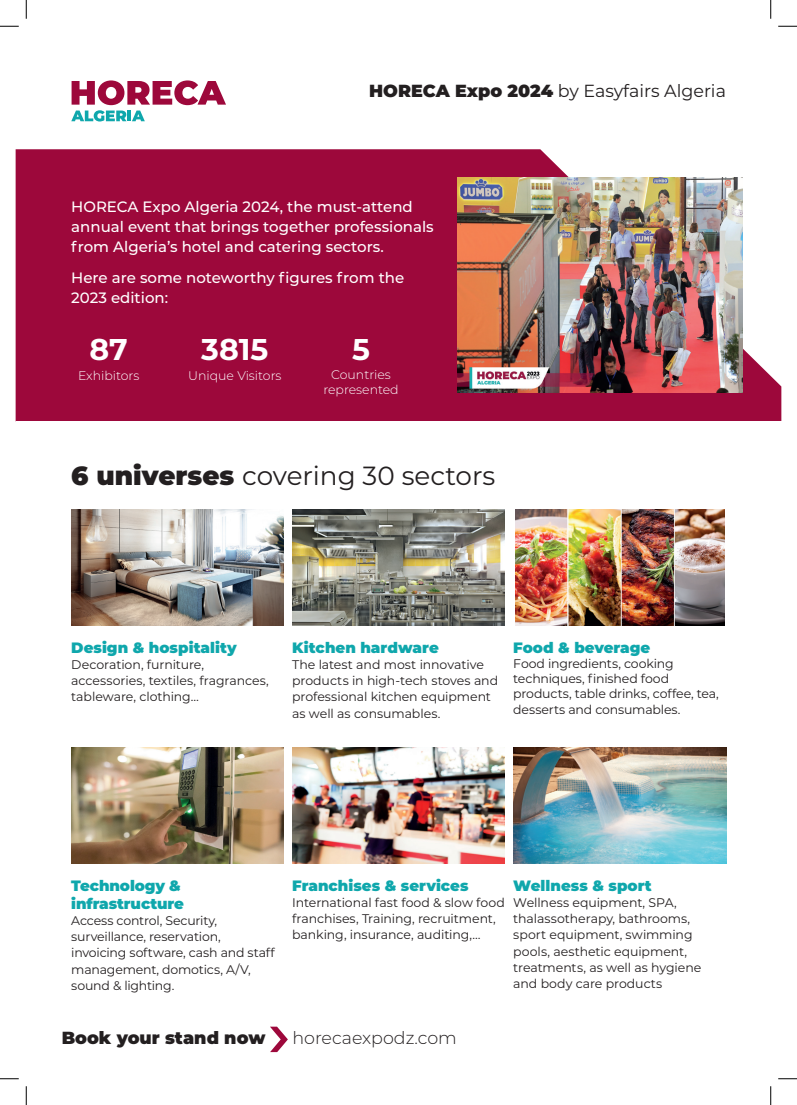
<style>
.page{position:relative;width:797px;height:1105px;background:#fff}
.page>*{position:absolute;margin:0;border:0;box-sizing:border-box;transform-origin:0 0}
.t1{font:700 30px "Montserrat";color:#fff}
.t2{font:26.25px "Montserrat";color:#231f20}
.t3{font:17.5px "Montserrat";color:#231f20}
.t4{font:900 17.5px "Montserrat";color:#231f20}
.t5{font:300 17.5px "Montserrat";color:#231f20}
.t6{font:500 15px/20px "Montserrat";color:#fff}
.t7{font:900 15px/18px "Montserrat";color:#0fa7ac}
.t8{font:12.5px/16.2px "Montserrat";letter-spacing:-.01em;color:#231f20}
.t9{font:300 12.5px/15px "Montserrat";color:#fff;text-align:center}
.s1{font-weight:900}
</style>
<div class="page">
<svg style="left:16px;top:149px;width:765px;height:272px;background:#a61f4d"></svg>
<svg style="left:71px;top:80px;width:155px;height:42px"></svg>
<img style="left:71px;top:509px;width:213px;height:117px">
<img style="left:71px;top:747px;width:213px;height:117px">
<img style="left:292px;top:509px;width:213px;height:117px">
<img style="left:292px;top:747px;width:213px;height:117px">
<img style="left:515px;top:509px;width:209px;height:117px">
<img style="left:513px;top:747px;width:213px;height:117px">
<img style="left:458px;top:177px;width:284px;height:215px">
<svg style="left:270px;top:1027px;width:18px;height:25px"></svg>
<svg style="left:0;top:25px;width:19px;height:2px"></svg>
<svg style="left:778px;top:25px;width:19px;height:2px"></svg>
<svg style="left:0;top:1078px;width:19px;height:1px"></svg>
<svg style="left:778px;top:1078px;width:19px;height:1px"></svg>
<svg style="left:25px;top:0;width:2px;height:19px"></svg>
<svg style="left:25px;top:1086px;width:2px;height:19px"></svg>
<svg style="left:770px;top:0;width:1px;height:19px"></svg>
<svg style="left:770px;top:1086px;width:1px;height:19px"></svg>
<h3 class="t3" style="left:369px;top:78px;width:358px"><span class="s1">HORECA Expo 2024</span> by Easyfairs Algeria</h3>
<p class="t6" style="left:71px;top:196px;width:364px">HORECA Expo Algeria 2024, the must-attend annual event that brings together professionals from Algeria’s hotel and catering sectors.</p>
<p class="t6" style="left:71px;top:267px;width:334px">Here are some noteworthy figures from the<br>2023 edition:</p>
<h1 class="t1" style="left:89px;top:328px;width:40px">87</h1>
<p class="t9" style="left:78px;top:368px;width:63px">Exhibitors</p>
<h1 class="t1" style="left:201px;top:328px;width:69px">3815</h1>
<p class="t9" style="left:188px;top:368px;width:95px">Unique Visitors</p>
<h1 class="t1" style="left:352px;top:328px;width:19px">5</h1>
<p class="t9" style="left:323px;top:366px;width:77px">Countries represented</p>
<h2 class="t2" style="left:71px;top:458px;width:425px"><span class="s1">6 universes</span> covering 30 sectors</h2>
<p class="t7" style="left:71px;top:637px;width:167px">Design &amp; hospitality</p>
<p class="t8" style="left:71px;top:656px;width:199px">Decoration, furniture, accessories, textiles, fragrances, tableware, clothing…</p>
<p class="t7" style="left:292px;top:637px;width:148px">Kitchen hardware</p>
<p class="t8" style="left:292px;top:656px;width:207px">The latest and most innovative products in high-tech stoves and professional kitchen equipment as well as consumables.</p>
<p class="t7" style="left:513px;top:637px;width:138px">Food &amp; beverage</p>
<p class="t8" style="left:513px;top:655px;width:207px;line-height:15px">Food ingredients, cooking techniques, finished food products, table drinks, coffee, tea,</p>
<p class="t8" style="left:513px;top:701px;width:169px">desserts and consumables.</p>
<p class="t7" style="left:71px;top:875px;width:114px">Technology &amp; infrastructure</p>
<p class="t8" style="left:71px;top:912px;width:205px">Access control, Security, surveillance, reservation, invoicing software, cash and staff management, domotics, A/V, sound &amp; lighting.</p>
<p class="t7" style="left:292px;top:875px;width:178px">Franchises &amp; services</p>
<p class="t8" style="left:292px;top:894px;width:214px">International fast food &amp; slow food franchises, Training, recruitment, banking, insurance, auditing,…</p>
<p class="t7" style="left:513px;top:875px;width:140px">Wellness &amp; sport</p>
<p class="t8" style="left:513px;top:894px;width:189px">Wellness equipment, SPA, thalassotherapy, bathrooms, sport equipment, swimming pools, aesthetic equipment, treatments, as well as hygiene and body care products</p>
<h3 class="t4" style="left:62px;top:1025px;width:205px">Book your stand now</h3>
<h3 class="t5" style="left:292px;top:1026px;width:166px">horecaexpodz.com</h3>
</div>
